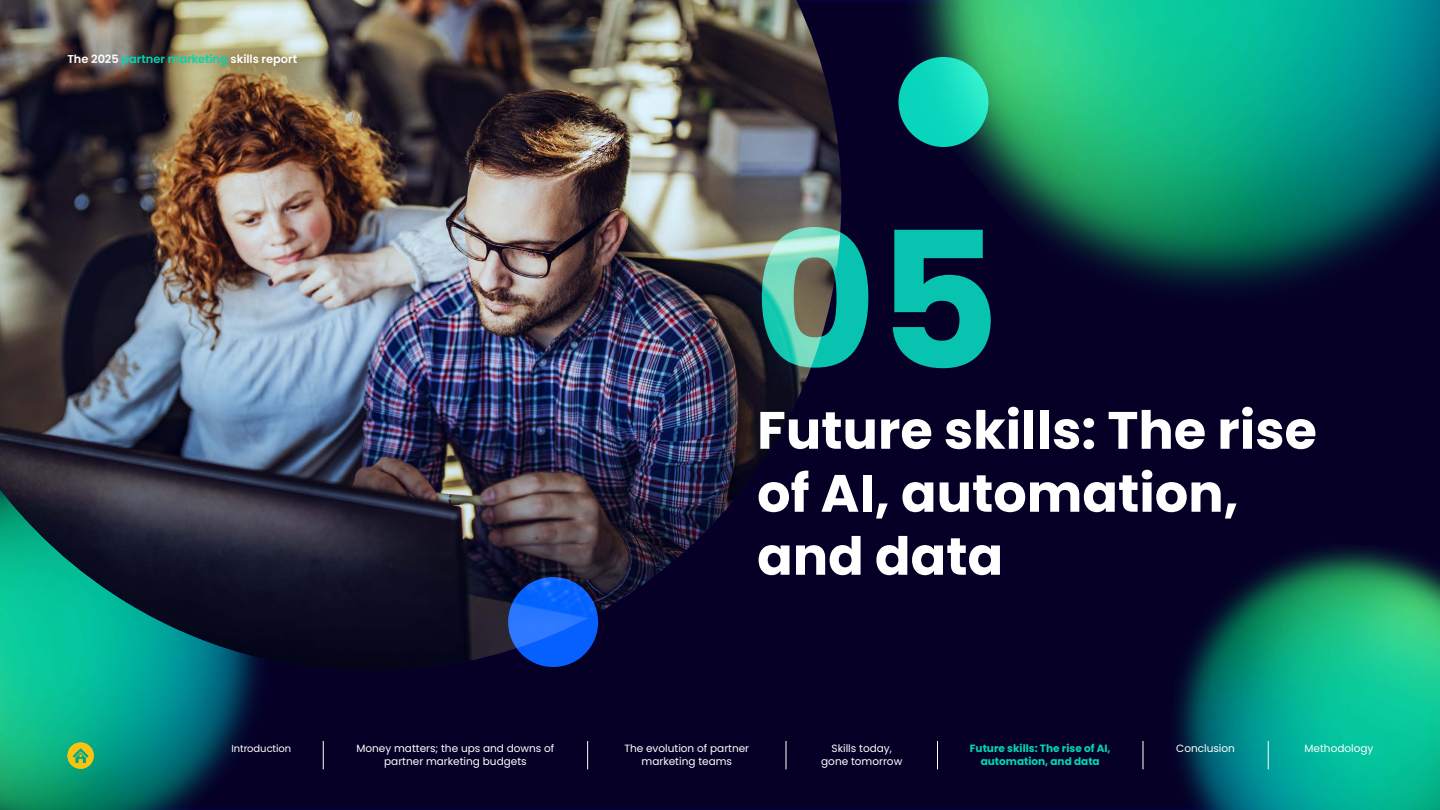
<style>
.page{position:relative;width:1440px;height:810px;background:#fff}
.page>*{position:absolute;margin:0;border:0;box-sizing:border-box;transform-origin:0 0}
.t1{font:700 189.45px "Poppins";color:#03d5b0}
.t2{font:700 52.5px/63px "Poppins";color:#fff}
.t3{font:600 11.4px "Poppins";letter-spacing:-.005em;color:#fff}
.t4{font:10.5px/12.8px "Poppins";color:#fff;text-align:center}
.t5{font:700 10.5px/12.8px "Poppins";color:#03d5b0;text-align:center}
.t6{font:9.98px "Poppins";letter-spacing:-.005em;color:#fff}
.s1{color:#03d5b0}
</style>
<div class="page">
<div style="left:351px;top:423px;width:1089px;height:387px;background:#060027"></div>
<img style="left:1163px;top:533px;width:277px;height:277px">
<img style="left:0;top:671px;width:351px;height:139px">
<img style="left:0;top:0;width:841px;height:671px">
<svg style="left:323px;top:741px;width:1px;height:28px"></svg>
<svg style="left:587px;top:741px;width:1px;height:28px"></svg>
<svg style="left:786px;top:741px;width:1px;height:28px"></svg>
<svg style="left:937px;top:741px;width:1px;height:28px"></svg>
<svg style="left:1143px;top:741px;width:1px;height:28px"></svg>
<svg style="left:1268px;top:741px;width:1px;height:28px"></svg>
<svg style="left:67px;top:742px;width:27px;height:27px"></svg>
<img style="left:822px;top:0;width:618px;height:423px">
<svg style="left:898px;top:57px;width:90px;height:90px;background:#12dabf"></svg>
<svg style="left:508px;top:577px;width:90px;height:90px;background:#1268fd"></svg>
<p class="t3" style="left:68px;top:53px;width:231px">The 2025 <span class="s1">partner marketing</span> skills report</p>
<h1 class="t1" style="left:753px;top:192px;width:248px">05</h1>
<h2 class="t2" style="left:757px;top:399px;width:561px">Future skills: The rise of AI, automation, and data</h2>
<p class="t6" style="left:231px;top:743px;width:61px">Introduction</p>
<p class="t4" style="left:356px;top:742px;width:200px">Money matters; the ups and downs of partner marketing budgets</p>
<p class="t4" style="left:624px;top:742px;width:126px">The evolution of partner marketing teams</p>
<p class="t4" style="left:821px;top:742px;width:83px">Skills today, gone tomorrow</p>
<p class="t5" style="left:970px;top:742px;width:142px">Future skills: The rise of AI, automation, and data</p>
<p class="t4" style="left:1176px;top:742px;width:60px">Conclusion</p>
<p class="t4" style="left:1305px;top:742px;width:70px">Methodology</p>
</div>
